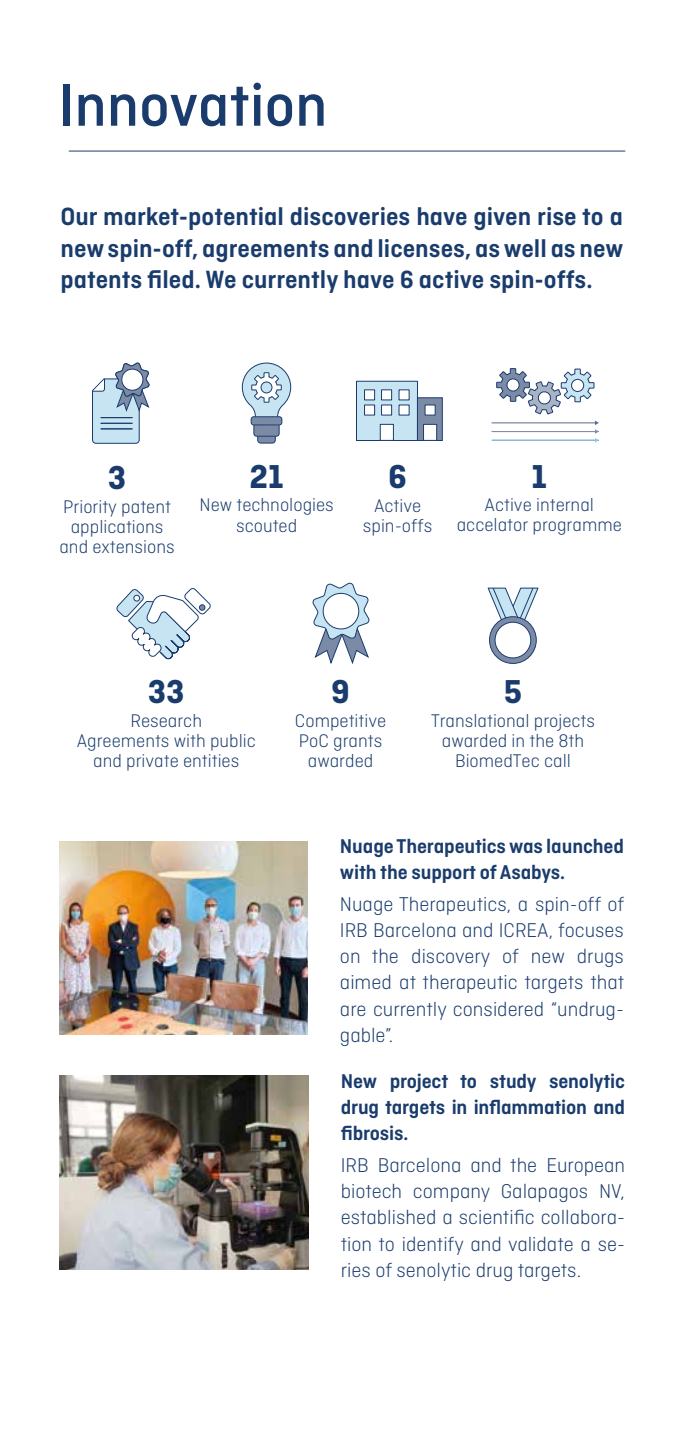
<style>
.page{position:relative;width:695px;height:1439px;background:#fff}
.page>*{position:absolute;margin:0;border:0;box-sizing:border-box;transform-origin:0 0}
.t1{font:500 63px "Ciutadella";color:#1a3c6d}
.t2{font:700 34.82px "Ciutadella";color:#1a3c6d}
.t3{font:600 26.25px/31.5px "Ciutadella";color:#1a3c6d;text-align:justify}
.t4{font:300 21px/26.2px "Ciutadella";color:#1a3c6d;text-align:justify}
.t5{font:600 21px/26.2px "Ciutadella";letter-spacing:-.01em;color:#1a3c6d}
.t6{font:300 19.25px/20.1px "Ciutadella";color:#1a3c6d;text-align:center}
</style>
<div class="page">
<img style="left:59px;top:841px;width:248px;height:194px">
<img style="left:59px;top:1075px;width:249px;height:194px">
<hr style="left:69px;top:151px;width:556px;height:1px;background:#1a3c6d">
<svg style="left:487px;top:587px;width:52px;height:36px"></svg>
<svg style="left:489px;top:617px;width:47px;height:46px"></svg>
<div style="left:489px;top:616px;width:47px;height:48px;border:1px solid #1a3c6d;border-radius:50%"></div>
<svg style="left:312px;top:582px;width:58px;height:82px"></svg>
<div style="left:323px;top:593px;width:36px;height:36px;background:#fff;border-radius:50%"></div>
<div style="left:323px;top:593px;width:36px;height:36px;border:1px solid #1a3c6d;border-radius:50%"></div>
<div style="left:495px;top:622px;width:35px;height:36px;background:#fff;border-radius:50%"></div>
<div style="left:494px;top:622px;width:37px;height:36px;border:1px solid #1a3c6d;border-radius:50%"></div>
<svg style="left:116px;top:588px;width:95px;height:72px"></svg>
<div style="left:133px;top:595px;width:7px;height:6px;border:1px solid #1a3c6d;border-radius:50%"></div>
<svg style="left:92px;top:362px;width:58px;height:82px"></svg>
<div style="left:122px;top:369px;width:21px;height:21px;background:#fff;border-radius:50%"></div>
<div style="left:121px;top:369px;width:22px;height:21px;border:1px solid #1a3c6d;border-radius:50%"></div>
<div style="left:356px;top:381px;width:62px;height:60px;background:#c7e4f3;border:1px solid #1a3c6d"></div>
<div style="left:417px;top:397px;width:25px;height:44px;background:#7c8ba5;border:1px solid #1a3c6d"></div>
<div style="left:364px;top:389px;width:11px;height:11px;background:#fff;border:1px solid #1a3c6d"></div>
<div style="left:381px;top:389px;width:11px;height:11px;background:#fff;border:1px solid #1a3c6d"></div>
<svg style="left:398px;top:389px;width:11px;height:11px"></svg>
<div style="left:364px;top:405px;width:11px;height:10px;background:#fff;border:1px solid #1a3c6d"></div>
<div style="left:381px;top:405px;width:11px;height:10px;background:#fff;border:1px solid #1a3c6d"></div>
<div style="left:398px;top:405px;width:11px;height:10px;background:#fff"></div>
<div style="left:424px;top:405px;width:11px;height:10px;background:#fff;border:1px solid #1a3c6d"></div>
<div style="left:380px;top:424px;width:13px;height:17px;background:#fff;border:1px solid #1a3c6d"></div>
<div style="left:423px;top:424px;width:14px;height:17px;background:#fff;border:1px solid #1a3c6d"></div>
<div style="left:251px;top:417px;width:31px;height:8px;background:#7c8ba5;border-radius:3px"></div>
<div style="left:251px;top:416px;width:31px;height:9px;border:1px solid #1a3c6d;border-radius:3px"></div>
<svg style="left:253px;top:424px;width:27px;height:20px"></svg>
<svg style="left:241px;top:362px;width:50px;height:55px"></svg>
<hr style="left:492px;top:431px;width:103px;height:1px;background:#888cad">
<hr style="left:492px;top:440px;width:103px;height:1px;background:#8bcae6">
<svg style="left:496px;top:368px;width:98px;height:47px"></svg>
<hr style="left:492px;top:422px;width:103px;height:1px;background:#5b6790">
<svg style="left:595px;top:421px;width:3px;height:21px"></svg>
<h1 class="t1" style="left:58px;top:70px;width:271px">Innovation</h1>
<p class="t3" style="left:60px;top:201px;width:564px">Our market-potential discoveries have given rise to a new spin-off, agreements and licenses, as well as new patents filed. We currently have 6 active spin-offs.</p>
<h2 class="t2" style="left:108px;top:457px;width:20px">3</h2>
<p class="t6" style="left:59px;top:496px;width:117px">Priority patent applications and extensions</p>
<h2 class="t2" style="left:249px;top:456px;width:36px">21</h2>
<p class="t6" style="left:199px;top:495px;width:136px">New technologies scouted</p>
<h2 class="t2" style="left:388px;top:456px;width:20px">6</h2>
<p class="t6" style="left:363px;top:495px;width:71px">Active spin-offs</p>
<h2 class="t2" style="left:531px;top:456px;width:17px">1</h2>
<p class="t6" style="left:456px;top:495px;width:167px">Active internal accelator programme</p>
<h2 class="t2" style="left:148px;top:672px;width:38px">33</h2>
<p class="t6" style="left:77px;top:710px;width:181px">Research<br>Agreements with public and private entities</p>
<h2 class="t2" style="left:331px;top:672px;width:20px">9</h2>
<p class="t6" style="left:295px;top:710px;width:93px">Competitive<br>PoC grants awarded</p>
<h2 class="t2" style="left:504px;top:672px;width:20px">5</h2>
<p class="t6" style="left:431px;top:710px;width:165px">Translational projects awarded in the 8th<br>BiomedTec call</p>
<p class="t5" style="left:340px;top:832px;width:285px">Nuage Therapeutics was launched with the support of Asabys.</p>
<p class="t4" style="left:340px;top:890px;width:286px">Nuage Therapeutics, a spin-off of IRB Barcelona and ICREA, focuses on the discovery of new drugs aimed at therapeutic targets that are currently considered “undrug&shy;gable”.</p>
<p class="t5" style="left:341px;top:1068px;width:286px;text-align:justify">New project to study senolytic drug targets in inflammation and fibrosis.</p>
<p class="t4" style="left:341px;top:1152px;width:286px">IRB Barcelona and the European biotech company Galapagos NV, established a scientific collabora&shy;tion to identify and validate a se&shy;ries of senolytic drug targets.</p>
</div>
